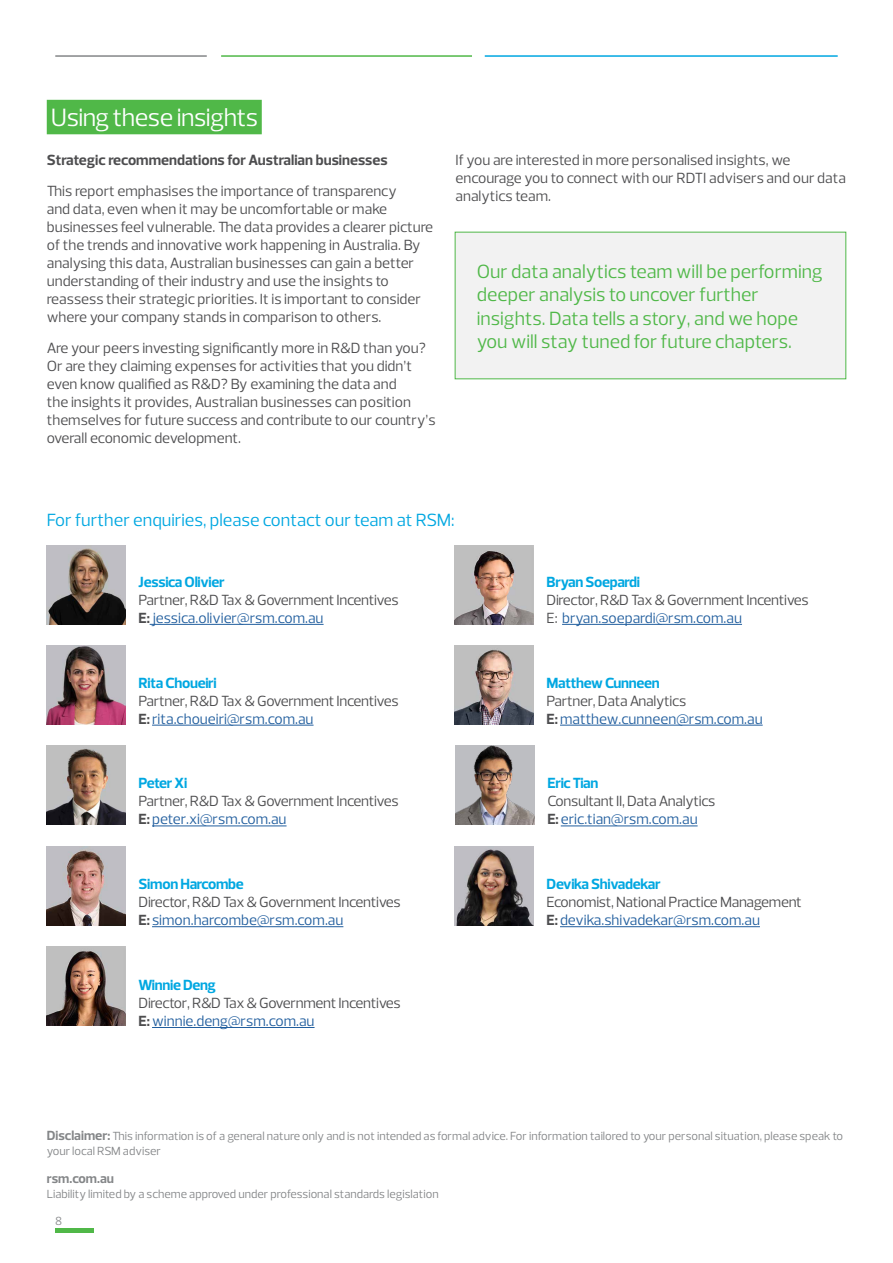
<style>
.page{position:relative;width:893px;height:1263px;background:#fff}
.page>*{position:absolute;margin:0;border:0;box-sizing:border-box;transform-origin:0 0}
.t1{font:25.5px "Prelo";letter-spacing:-.02em;color:#fff}
.t2{font:19.5px/23.4px "Prelo";color:#50b848}
.t3{font:18px "Prelo";color:#00a7e1}
.t4{font:15px/18px "Prelo";color:#4d4d4f}
.t5{font:15px/18px "Prelo";letter-spacing:-.02em;color:#4d4d4f}
.t6{font:700 15px "Prelo";letter-spacing:-.02em;color:#00a7e1}
.t7{font:15px/18px "Prelo";letter-spacing:-.02em;color:#215e9e}
.t8{font:700 15px "Prelo";color:#4d4d4f}
.t9{font:700 13.5px "Prelo";color:#848688}
.t10{font:12px/15px "Prelo";color:#848688}
.s1{font-weight:700}
.s2{color:#215e9e}
.s3{color:#4d4d4f}
.s4{font-weight:700;color:#4d4d4f}
.s5{font-weight:700;font-size:13.5px}
</style>
<div class="page">
<hr style="left:55px;top:55px;width:152px;height:2px;background:#848688">
<hr style="left:221px;top:55px;width:251px;height:2px;background:#50b848">
<hr style="left:485px;top:55px;width:353px;height:2px;background:#00a7e1">
<hr style="left:150px;top:624px;width:174px;height:1px;background:#215e9e">
<hr style="left:152px;top:725px;width:162px;height:1px;background:#215e9e">
<hr style="left:152px;top:825px;width:135px;height:1px;background:#215e9e">
<hr style="left:152px;top:926px;width:191px;height:1px;background:#215e9e">
<hr style="left:152px;top:1027px;width:163px;height:1px;background:#215e9e">
<hr style="left:562px;top:624px;width:180px;height:1px;background:#215e9e">
<hr style="left:560px;top:725px;width:203px;height:1px;background:#215e9e">
<hr style="left:561px;top:825px;width:137px;height:1px;background:#215e9e">
<hr style="left:560px;top:926px;width:200px;height:1px;background:#215e9e">
<hr style="left:55px;top:1228px;width:39px;height:4px;background:#50b848">
<div style="left:47px;top:100px;width:215px;height:34px;background:#50b848"></div>
<div style="left:455px;top:232px;width:391px;height:147px;background:#f2f2f2"></div>
<div style="left:455px;top:232px;width:391px;height:147px;border:1px solid #50b848"></div>
<img style="left:47px;top:545px;width:79px;height:79px">
<img style="left:47px;top:645px;width:79px;height:80px">
<img style="left:47px;top:746px;width:79px;height:79px">
<img style="left:47px;top:846px;width:79px;height:79px">
<img style="left:47px;top:946px;width:79px;height:80px">
<img style="left:455px;top:545px;width:79px;height:79px">
<img style="left:455px;top:645px;width:79px;height:80px">
<img style="left:455px;top:746px;width:80px;height:79px">
<img style="left:455px;top:846px;width:79px;height:79px">
<h1 class="t1" style="left:51px;top:102px;width:209px">Using these insights</h1>
<p class="t8" style="left:47px;top:151px;width:342px">Strategic recommendations for Australian businesses</p>
<p class="t4" style="left:47px;top:182px;width:388px">This report emphasises the importance of transparency<br>and data, even when it may be uncomfortable or make businesses feel vulnerable. The data provides a clearer picture of the trends and innovative work happening in Australia. By analysing this data, Australian businesses can gain a better understanding of their industry and use the insights to reassess their strategic priorities. It is important to consider where your company stands in comparison to others.</p>
<p class="t4" style="left:47px;top:339px;width:390px">Are your peers investing significantly more in R&amp;D than you?<br>Or are they claiming expenses for activities that you didn’t even know qualified as R&amp;D? By examining the data and<br>the insights it provides, Australian businesses can position themselves for future success and contribute to our country’s overall economic development.</p>
<p class="t4" style="left:455px;top:151px;width:392px">If you are interested in more personalised insights, we encourage you to connect with our RDTI advisers and our data analytics team.</p>
<h2 class="t2" style="left:477px;top:260px;width:347px">Our data analytics team will be performing deeper analysis to uncover further insights. Data tells a story, and we hope you will stay tuned for future chapters.</h2>
<p class="t3" style="left:47px;top:509px;width:409px">For further enquiries, please contact our team at RSM:</p>
<p class="t6" style="left:139px;top:573px;width:88px">Jessica Olivier</p>
<p class="t5" style="left:139px;top:591px;width:262px">Partner, R&amp;D Tax &amp; Government Incentives<br><span class="s1">E:</span> <span class="s2">jessica.olivier@rsm.com.au</span></p>
<p class="t6" style="left:139px;top:673px;width:80px">Rita Choueiri</p>
<p class="t5" style="left:139px;top:692px;width:262px">Partner, R&amp;D Tax &amp; Government Incentives<br><span class="s1">E:</span><span class="s2">rita.choueiri@rsm.com.au</span></p>
<p class="t6" style="left:139px;top:774px;width:50px">Peter Xi</p>
<p class="t5" style="left:139px;top:792px;width:262px">Partner, R&amp;D Tax &amp; Government Incentives<br><span class="s1">E:</span> <span class="s2">peter.xi@rsm.com.au</span></p>
<p class="t6" style="left:139px;top:875px;width:107px">Simon Harcombe</p>
<p class="t5" style="left:139px;top:893px;width:264px">Director, R&amp;D Tax &amp; Government Incentives<br><span class="s1">E:</span> <span class="s2">simon.harcombe@rsm.com.au</span></p>
<p class="t6" style="left:139px;top:976px;width:79px">Winnie Deng</p>
<p class="t5" style="left:139px;top:994px;width:264px">Director, R&amp;D Tax &amp; Government Incentives<br><span class="s1">E:</span><span class="s2">winnie.deng@rsm.com.au</span></p>
<p class="t6" style="left:547px;top:573px;width:95px">Bryan Soepardi</p>
<p class="t5" style="left:547px;top:591px;width:264px">Director, R&amp;D Tax &amp; Government Incentives<br>E: <span class="s2">bryan.soepardi@rsm.com.au</span></p>
<p class="t6" style="left:547px;top:673px;width:115px">Matthew Cunneen</p>
<p class="t7" style="left:547px;top:692px;width:218px"><span class="s3">Partner, Data Analytics<br></span><span class="s4">E:</span> matthew.cunneen@rsm.com.au</p>
<p class="t6" style="left:547px;top:774px;width:53px">Eric Tian</p>
<p class="t5" style="left:547px;top:792px;width:170px">Consultant II, Data Analytics<br><span class="s1">E:</span> <span class="s2">eric.tian@rsm.com.au</span></p>
<p class="t6" style="left:547px;top:875px;width:115px">Devika Shivadekar</p>
<p class="t5" style="left:547px;top:893px;width:257px">Economist, National Practice Management<br><span class="s1">E:</span> <span class="s2">devika.shivadekar@rsm.com.au</span></p>
<p class="t10" style="left:47px;top:1129px;width:798px"><span class="s5">Disclaimer:</span> This information is of a general nature only and is not intended as formal advice. For information tailored to your personal situation, please speak to your local RSM adviser</p>
<p class="t9" style="left:47px;top:1170px;width:69px">rsm.com.au</p>
<p class="t10" style="left:47px;top:1186px;width:393px">Liability limited by a scheme approved under professional standards legislation</p>
<p class="t10" style="left:55px;top:1214px;width:9px">8</p>
</div>
